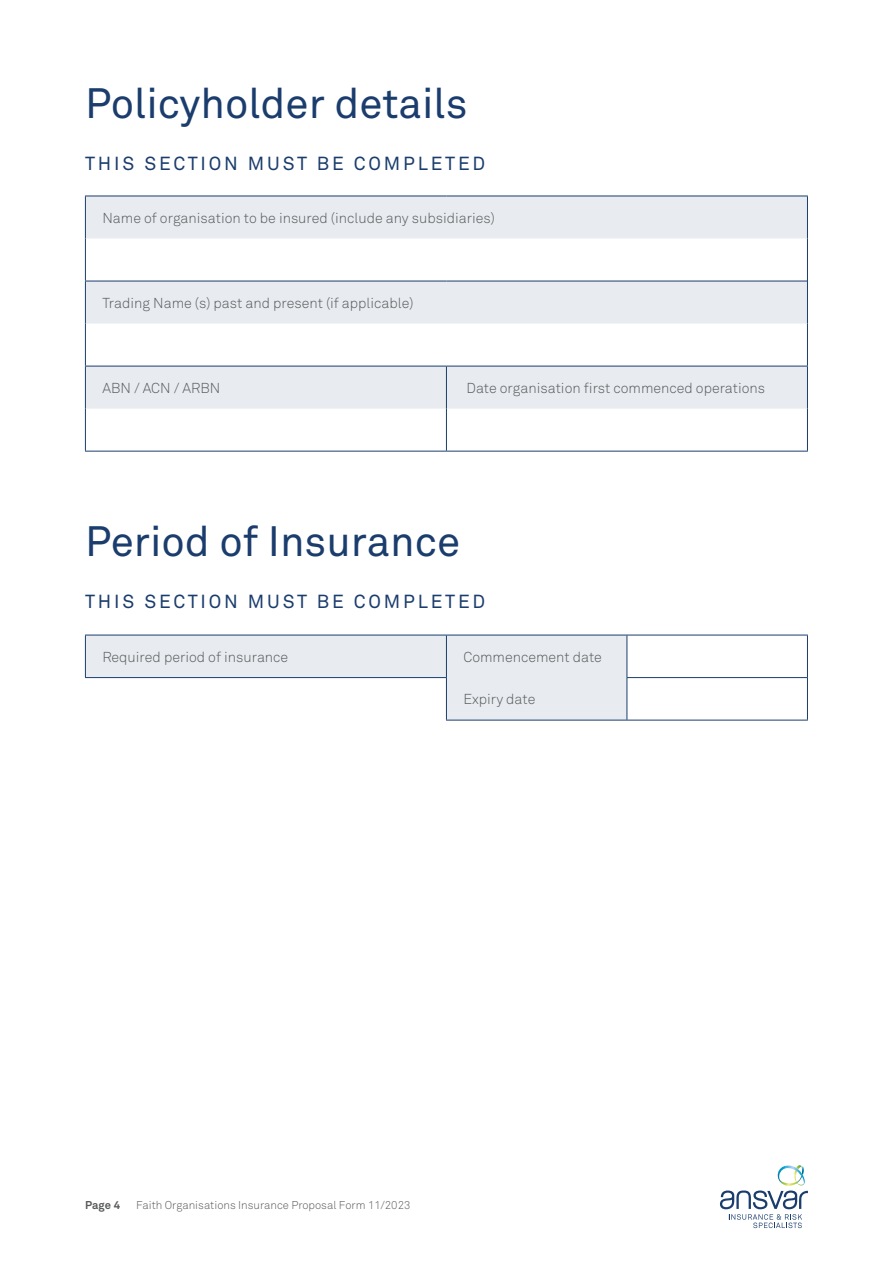
<style>
.page{position:relative;width:893px;height:1263px;background:#fff}
.page>*{position:absolute;margin:0;border:0;box-sizing:border-box;transform-origin:0 0}
.t1{font:42px "Akkurat Pro";color:#1b3d6d}
.t2{font:18.75px "Akkurat Pro";letter-spacing:.15em;color:#1b3d6d}
.t3{font:14.25px "Akkurat Light Pro";color:#58595b}
.t4{font:11.25px "Akkurat Light Pro";color:#58595b}
.t5{font:700 11.25px "Akkurat Pro";color:#58595b}
</style>
<div class="page">
<svg style="left:720px;top:1165px;width:88px;height:63px"></svg>
<svg style="left:85px;top:636px;width:542px;height:84px;fill:#e8ecf0"></svg>
<hr style="left:446px;top:678px;width:1px;height:42px;background:#1b3d6d">
<hr style="left:627px;top:678px;width:1px;height:42px;background:#1b3d6d">
<hr style="left:446px;top:720px;width:181px;height:1px;background:#1b3d6d">
<hr style="left:85px;top:635px;width:361px;height:1px;background:#1b3d6d">
<hr style="left:85px;top:635px;width:1px;height:42px;background:#1b3d6d">
<hr style="left:446px;top:635px;width:181px;height:1px;background:#1b3d6d">
<hr style="left:446px;top:635px;width:1px;height:42px;background:#1b3d6d">
<hr style="left:627px;top:635px;width:181px;height:1px;background:#1b3d6d">
<hr style="left:627px;top:635px;width:1px;height:42px;background:#1b3d6d">
<hr style="left:807px;top:635px;width:1px;height:42px;background:#1b3d6d">
<hr style="left:85px;top:677px;width:362px;height:1px;background:#1b3d6d">
<hr style="left:627px;top:677px;width:181px;height:1px;background:#1b3d6d">
<hr style="left:807px;top:678px;width:1px;height:42px;background:#1b3d6d">
<hr style="left:627px;top:720px;width:181px;height:1px;background:#1b3d6d">
<svg style="left:86px;top:197px;width:721px;height:212px;fill:#e8ecf0"></svg>
<hr style="left:85px;top:196px;width:361px;height:1px;background:#1b3d6d">
<hr style="left:85px;top:196px;width:1px;height:42px;background:#1b3d6d">
<hr style="left:446px;top:196px;width:362px;height:1px;background:#1b3d6d">
<hr style="left:85px;top:281px;width:361px;height:1px;background:#1b3d6d">
<hr style="left:85px;top:281px;width:1px;height:43px;background:#1b3d6d">
<hr style="left:446px;top:281px;width:361px;height:1px;background:#1b3d6d">
<hr style="left:807px;top:196px;width:1px;height:42px;background:#1b3d6d">
<hr style="left:85px;top:238px;width:1px;height:43px;background:#1b3d6d">
<hr style="left:807px;top:238px;width:1px;height:43px;background:#1b3d6d">
<hr style="left:807px;top:281px;width:1px;height:43px;background:#1b3d6d">
<hr style="left:85px;top:324px;width:1px;height:42px;background:#1b3d6d">
<hr style="left:807px;top:324px;width:1px;height:42px;background:#1b3d6d">
<hr style="left:85px;top:366px;width:361px;height:1px;background:#1b3d6d">
<hr style="left:85px;top:366px;width:1px;height:43px;background:#1b3d6d">
<hr style="left:446px;top:366px;width:362px;height:1px;background:#1b3d6d">
<hr style="left:446px;top:366px;width:1px;height:43px;background:#1b3d6d">
<hr style="left:807px;top:366px;width:1px;height:43px;background:#1b3d6d">
<hr style="left:85px;top:409px;width:1px;height:42px;background:#1b3d6d">
<hr style="left:446px;top:409px;width:1px;height:42px;background:#1b3d6d">
<hr style="left:807px;top:409px;width:1px;height:42px;background:#1b3d6d">
<hr style="left:85px;top:451px;width:361px;height:1px;background:#1b3d6d">
<hr style="left:446px;top:451px;width:362px;height:1px;background:#1b3d6d">
<h1 class="t1" style="left:85px;top:79px;width:384px">Policyholder details</h1>
<h2 class="t2" style="left:85px;top:153px;width:402px">THIS SECTION MUST BE COMPLETED</h2>
<p class="t3" style="left:102px;top:209px;width:394px">Name of organisation to be insured (include any subsidiaries)</p>
<p class="t3" style="left:102px;top:294px;width:313px">Trading Name (s) past and present (if applicable)</p>
<p class="t3" style="left:102px;top:379px;width:119px">ABN / ACN / ARBN</p>
<p class="t3" style="left:466px;top:379px;width:300px">Date organisation first commenced operations</p>
<h1 class="t1" style="left:85px;top:517px;width:377px">Period of Insurance</h1>
<h2 class="t2" style="left:85px;top:591px;width:402px">THIS SECTION MUST BE COMPLETED</h2>
<p class="t3" style="left:102px;top:648px;width:187px">Required period of insurance</p>
<p class="t3" style="left:463px;top:648px;width:140px">Commencement date</p>
<p class="t3" style="left:463px;top:691px;width:73px">Expiry date</p>
<p class="t5" style="left:85px;top:1198px;width:37px">Page 4</p>
<p class="t4" style="left:136px;top:1198px;width:276px">Faith Organisations Insurance Proposal Form 11/2023</p>
</div>
